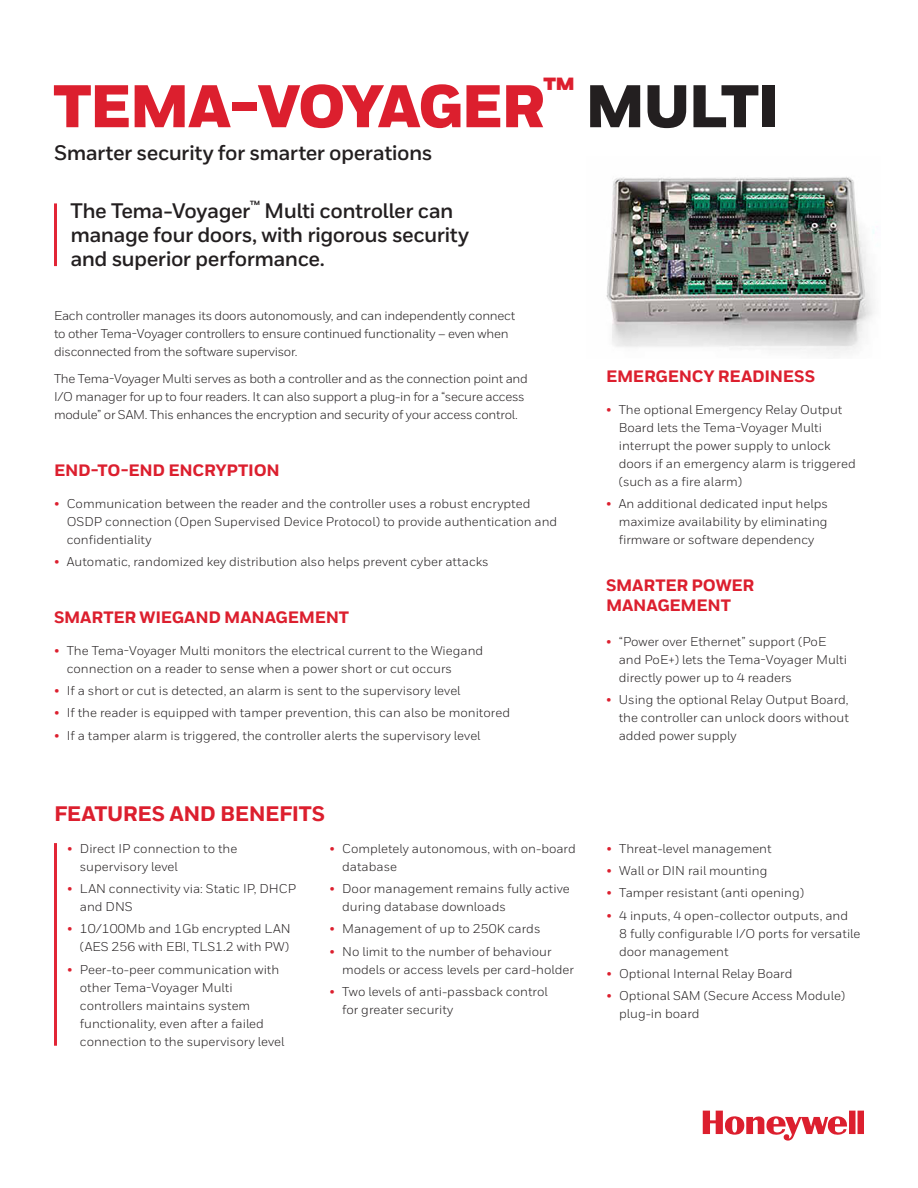
<style>
.page{position:relative;width:918px;height:1188px;background:#fff}
.page>*{position:absolute;margin:0;border:0;box-sizing:border-box;transform-origin:0 0}
.Heading{font:900 60px "Honeywell Sans";letter-spacing:-.03em;color:#dc1f2e}
.Subtitle{font:700 21px "Honeywell Sans";letter-spacing:-.025em;color:#231f20}
.SubHeading_14_16{font:800 21px "Honeywell Sans";letter-spacing:-.02em;color:#dc1f2e}
.SubHeading{font:800 16.5px/19.5px "Honeywell Sans";letter-spacing:-.015em;color:#dc1f2e}
.Body_Text{font:12.75px/18px "Honeywell Sans";color:#231f20}
.Body_Text-2{font:12.75px/18px "Honeywell Sans";letter-spacing:-.02em;color:#231f20}
.s1{color:#231f20}
.s2{color:#dc1f2e}
</style>
<div class="page">
<img style="left:606px;top:177px;width:268px;height:178px">
<hr style="left:54px;top:203px;width:3px;height:63px;background:#e22536">
<hr style="left:54px;top:843px;width:3px;height:203px;background:#e22536">
<svg style="left:703px;top:1111px;width:161px;height:30px"></svg>
<p class="Heading" style="left:53px;top:69px;width:728px">TEMA-VOYAGER<sup>™</sup> <span class="s1">MULTI</span></p>
<p class="Subtitle" style="left:54px;top:140px;width:380px">Smarter security for smarter operations</p>
<p class="Subtitle" style="left:70px;top:198px;width:385px">The Tema-Voyager<sup>™</sup> Multi controller can</p>
<p class="Subtitle" style="left:70px;top:222px;width:400px">manage four doors, with rigorous security</p>
<p class="Subtitle" style="left:70px;top:246px;width:256px">and superior performance.</p>
<p class="Body_Text-2" style="left:54px;top:307px;width:463px">Each controller manages its doors autonomously, and can independently connect to other Tema-Voyager controllers to ensure continued functionality – even when disconnected from the software supervisor.</p>
<p class="Body_Text-2" style="left:54px;top:369px;width:475px">The Tema-Voyager Multi serves as both a controller and as the connection point and<br>I/O manager for up to four readers. It can also support a plug-in for a “secure access module” or SAM. This enhances the encryption and security of your access control.</p>
<p class="SubHeading" style="left:54px;top:461px;width:227px">END-TO-END ENCRYPTION</p>
<p class="Body_Text" style="left:67px;top:495px;width:492px;text-indent:-13px"><span class="s2">•</span> Communication between the reader and the controller uses a robust encrypted<br>OSDP connection (Open Supervised Device Protocol) to provide authentication and confidentiality</p>
<p class="Body_Text" style="left:54px;top:553px;width:436px"><span class="s2">•</span> Automatic, randomized key distribution also helps prevent cyber attacks</p>
<p class="SubHeading" style="left:54px;top:608px;width:297px">SMARTER WIEGAND MANAGEMENT</p>
<p class="Body_Text" style="left:67px;top:641px;width:418px;text-indent:-13px"><span class="s2">•</span> The Tema-Voyager Multi monitors the electrical current to the Wiegand connection on a reader to sense when a power short or cut occurs</p>
<p class="Body_Text" style="left:54px;top:682px;width:408px"><span class="s2">•</span> If a short or cut is detected, an alarm is sent to the supervisory level</p>
<p class="Body_Text" style="left:54px;top:704px;width:458px"><span class="s2">•</span> If the reader is equipped with tamper prevention, this can also be monitored</p>
<p class="Body_Text" style="left:54px;top:726px;width:428px"><span class="s2">•</span> If a tamper alarm is triggered, the controller alerts the supervisory level</p>
<p class="SubHeading_14_16" style="left:54px;top:801px;width:273px">FEATURES AND BENEFITS</p>
<p class="Body_Text" style="left:80px;top:840px;width:159px;text-indent:-13px"><span class="s2">•</span> Direct IP connection to the supervisory level</p>
<p class="Body_Text" style="left:80px;top:880px;width:218px;text-indent:-13px"><span class="s2">•</span> LAN connectivity via: Static IP, DHCP and DNS</p>
<p class="Body_Text" style="left:67px;top:920px;width:225px;text-align:right"><span class="s2">•</span> 10/100Mb and 1Gb encrypted LAN (AES 256 with EBI, TLS1.2 with PW)</p>
<p class="Body_Text" style="left:80px;top:960px;width:206px;text-indent:-13px"><span class="s2">•</span> Peer-to-peer communication with other Tema-Voyager Multi controllers maintains system functionality, even after a failed connection to the supervisory level</p>
<p class="Body_Text" style="left:342px;top:840px;width:235px;text-indent:-13px"><span class="s2">•</span> Completely autonomous, with on-board database</p>
<p class="Body_Text" style="left:342px;top:880px;width:229px;text-indent:-13px"><span class="s2">•</span> Door management remains fully active during database downloads</p>
<p class="Body_Text" style="left:329px;top:920px;width:213px"><span class="s2">•</span> Management of up to 250K cards</p>
<p class="Body_Text" style="left:342px;top:942px;width:233px;text-indent:-13px"><span class="s2">•</span> No limit to the number of behaviour models or access levels per card-holder</p>
<p class="Body_Text" style="left:342px;top:983px;width:207px;text-indent:-13px"><span class="s2">•</span> Two levels of anti-passback control for greater security</p>
<p class="SubHeading" style="left:606px;top:367px;width:211px">EMERGENCY READINESS</p>
<p class="Body_Text" style="left:619px;top:401px;width:238px;text-indent:-13px"><span class="s2">•</span> The optional Emergency Relay Output Board lets the Tema-Voyager Multi interrupt the power supply to unlock doors if an emergency alarm is triggered (such as a fire alarm)</p>
<p class="Body_Text" style="left:619px;top:495px;width:211px;text-align:justify;text-indent:-13px"><span class="s2">•</span> An additional dedicated input helps maximize availability by eliminating firmware or software dependency</p>
<p class="SubHeading" style="left:606px;top:576px;width:150px">SMARTER POWER<br>MANAGEMENT</p>
<p class="Body_Text" style="left:619px;top:632px;width:230px;text-indent:-13px"><span class="s2">•</span> “Power over Ethernet” support (PoE and PoE+) lets the Tema-Voyager Multi directly power up to 4 readers</p>
<p class="Body_Text" style="left:619px;top:690px;width:232px;text-align:justify;text-indent:-13px"><span class="s2">•</span> Using the optional Relay Output Board, the controller can unlock doors without added power supply</p>
<p class="Body_Text" style="left:606px;top:840px;width:167px"><span class="s2">•</span> Threat-level management</p>
<p class="Body_Text" style="left:606px;top:862px;width:163px"><span class="s2">•</span> Wall or DIN rail mounting</p>
<p class="Body_Text" style="left:606px;top:884px;width:199px"><span class="s2">•</span> Tamper resistant (anti opening)</p>
<p class="Body_Text" style="left:619px;top:906px;width:243px;text-indent:-13px"><span class="s2">•</span> 4 inputs, 4 open-collector outputs, and<br>8 fully configurable I/O ports for versatile door management</p>
<p class="Body_Text" style="left:606px;top:965px;width:188px"><span class="s2">•</span> Optional Internal Relay Board</p>
<p class="Body_Text" style="left:619px;top:987px;width:228px;text-indent:-13px"><span class="s2">•</span> Optional SAM (Secure Access Module) plug-in board</p>
</div>
